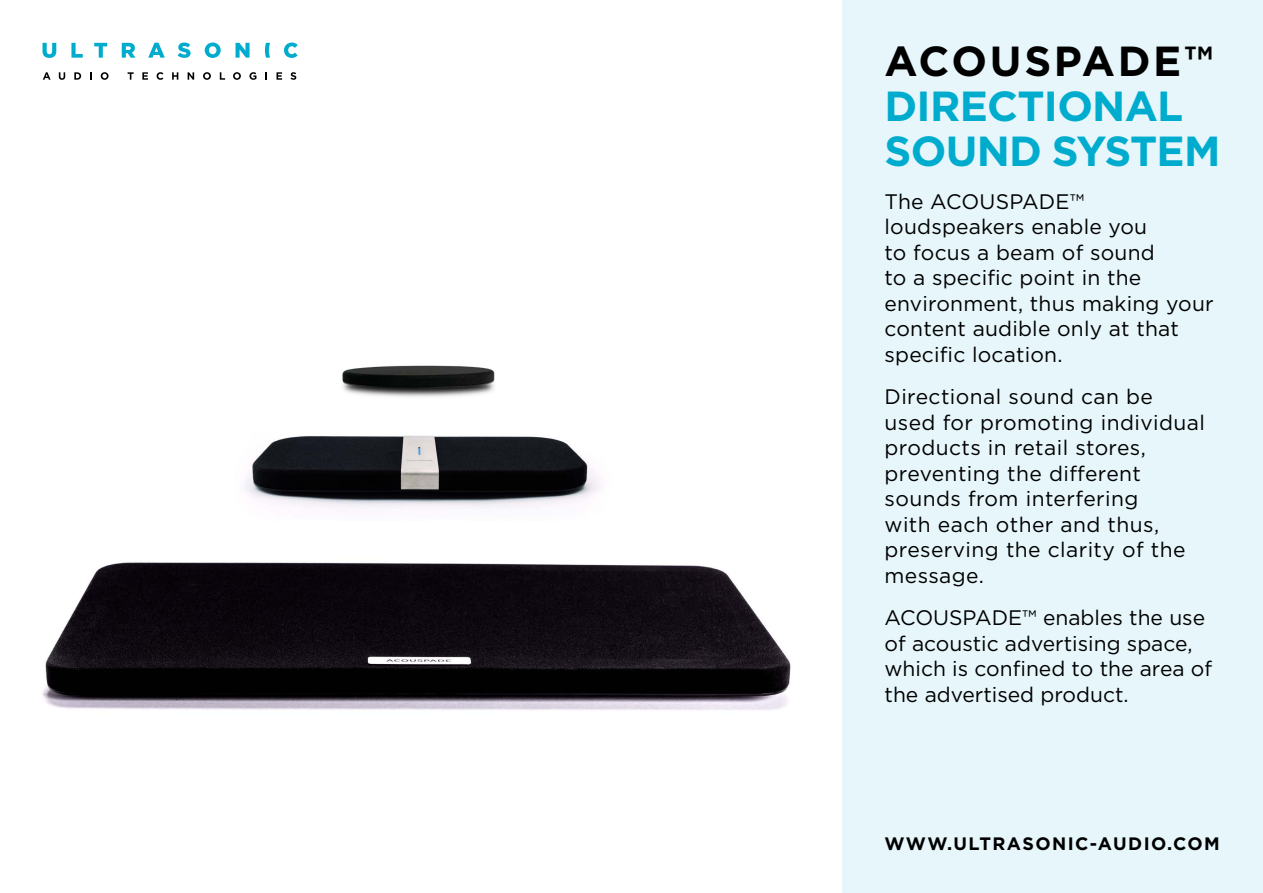
<style>
.page{position:relative;width:1263px;height:893px;background:#fff}
.page>*{position:absolute;margin:0;border:0;box-sizing:border-box;transform-origin:0 0}
.t1{font:700 42px/45px "Gotham";letter-spacing:-.015em;color:#00accd}
.t2{font:700 42px "Gotham";letter-spacing:.065em;color:#000}
.t3{font:21px/25.5px "Gotham";letter-spacing:.01em;color:#000}
.t4{font:700 18px "Gotham";letter-spacing:.08em;color:#000}
</style>
<div class="page">
<img style="left:342px;top:365px;width:153px;height:32px">
<img style="left:245px;top:435px;width:356px;height:75px">
<img style="left:42px;top:562px;width:749px;height:148px">
<svg style="left:43px;top:43px;width:13px;height:15px"></svg>
<svg style="left:71px;top:43px;width:12px;height:15px"></svg>
<svg style="left:94px;top:43px;width:13px;height:15px"></svg>
<svg style="left:122px;top:43px;width:13px;height:15px"></svg>
<svg style="left:148px;top:43px;width:17px;height:15px"></svg>
<svg style="left:178px;top:43px;width:13px;height:15px"></svg>
<svg style="left:205px;top:43px;width:16px;height:15px"></svg>
<svg style="left:236px;top:43px;width:13px;height:15px"></svg>
<svg style="left:265px;top:43px;width:5px;height:15px"></svg>
<svg style="left:284px;top:43px;width:14px;height:15px"></svg>
<svg style="left:43px;top:72px;width:8px;height:8px"></svg>
<svg style="left:59px;top:72px;width:6px;height:8px"></svg>
<svg style="left:74px;top:72px;width:7px;height:8px"></svg>
<svg style="left:90px;top:72px;width:2px;height:8px"></svg>
<svg style="left:101px;top:72px;width:8px;height:8px"></svg>
<svg style="left:128px;top:72px;width:6px;height:8px"></svg>
<svg style="left:142px;top:72px;width:6px;height:8px"></svg>
<svg style="left:157px;top:72px;width:6px;height:8px"></svg>
<svg style="left:172px;top:72px;width:6px;height:8px"></svg>
<svg style="left:188px;top:72px;width:6px;height:8px"></svg>
<svg style="left:203px;top:72px;width:8px;height:8px"></svg>
<svg style="left:220px;top:72px;width:5px;height:8px"></svg>
<svg style="left:233px;top:72px;width:8px;height:8px"></svg>
<svg style="left:249px;top:72px;width:7px;height:8px"></svg>
<svg style="left:276px;top:72px;width:6px;height:8px"></svg>
<svg style="left:290px;top:72px;width:6px;height:8px"></svg>
<div style="left:842px;top:0;width:421px;height:893px;background:#e6f6fa"></div>
<h1 class="t2" style="left:884px;top:33px;width:330px">ACOUSPADE™</h1>
<h1 class="t1" style="left:884px;top:83px;width:337px">DIRECTIONAL<br>SOUND SYSTEM</h1>
<p class="t3" style="left:884px;top:188px;width:331px">The ACOUSPADE™ loudspeakers enable you<br>to focus a beam of sound<br>to a specific point in the environment, thus making your content audible only at that specific location.</p>
<p class="t3" style="left:884px;top:383px;width:322px">Directional sound can be used for promoting individual products in retail stores, preventing the different sounds from interfering<br>with each other and thus, preserving the clarity of the message.</p>
<p class="t3" style="left:884px;top:604px;width:329px">ACOUSPADE™ enables the use of acoustic advertising space, which is confined to the area of the advertised product.</p>
<p class="t4" style="left:884px;top:832px;width:337px">WWW.ULTRASONIC-AUDIO.COM</p>
</div>
